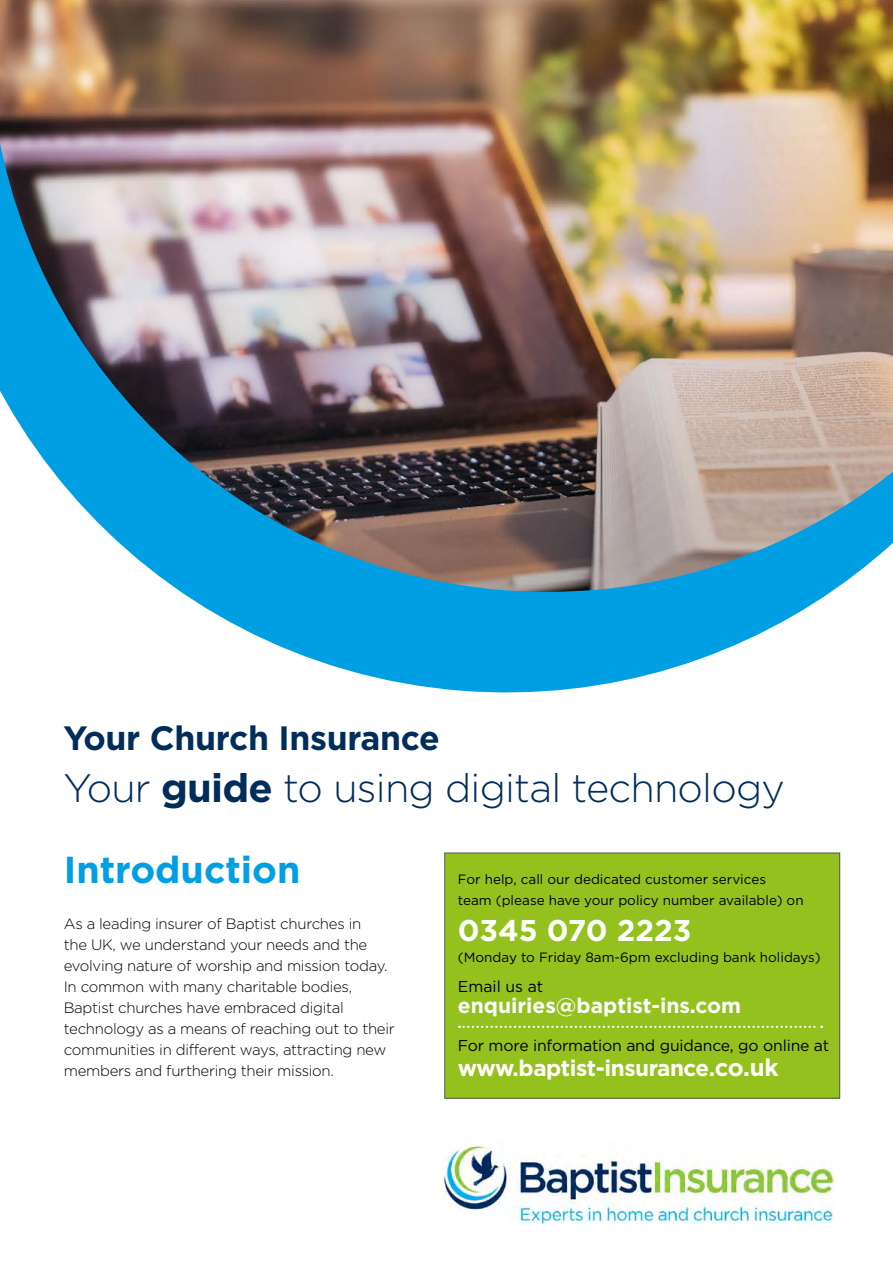
<style>
.page{position:relative;width:893px;height:1263px;background:#fff}
.page>*{position:absolute;margin:0;border:0;box-sizing:border-box;transform-origin:0 0}
.t1{font:300 39.75px "Gotham HTF";letter-spacing:-.02em;color:#002d59}
.t2{font:700 37.5px "Gotham";color:#009fe3}
.t3{font:700 33.75px "Gotham";letter-spacing:-.01em;color:#002d59}
.t4{font:700 30px "Gotham";color:#fff}
.t5{font:700 22.5px "Gotham";letter-spacing:-.02em;color:#fff}
.t6{font:700 21px "Gotham";color:#fff}
.t7{font:15.75px "Gotham";letter-spacing:-.01em;color:#000}
.t8{font:300 15px/21px "Gotham HTF";letter-spacing:-.02em;color:#000}
.t9{font:13.5px/21px "Gotham";color:#000}
.s1{font-family:"Gotham";font-weight:700}
.s2{font-size:24px}
</style>
<div class="page">
<div style="left:445px;top:853px;width:395px;height:245px;background:#95c11f"></div>
<div style="left:444px;top:853px;width:396px;height:245px;border:1px solid #575756"></div>
<img style="left:0;top:0;width:893px;height:72px">
<img style="left:0;top:72px;width:893px;height:621px">
<svg style="left:459px;top:1026px;width:363px;height:2px"></svg>
<img style="left:442px;top:1144px;width:392px;height:81px">
<h1 class="t3" style="left:63px;top:716px;width:378px">Your Church Insurance</h1>
<h1 class="t1" style="left:63px;top:766px;width:723px">Your <span class="s1">guide</span> to using digital technology</h1>
<h1 class="t2" style="left:64px;top:844px;width:238px">Introduction</h1>
<p class="t8" style="left:64px;top:913px;width:333px">As a leading insurer of Baptist churches in<br>the UK, we understand your needs and the evolving nature of worship and mission today.<br>In common with many charitable bodies, Baptist churches have embraced digital technology as a means of reaching out to their communities in different ways, attracting new members and furthering their mission.</p>
<p class="t9" style="left:458px;top:869px;width:347px">For help, call our dedicated customer services<br>team (please have your policy number available) on</p>
<p class="t4" style="left:458px;top:911px;width:235px">0345 070 2223</p>
<p class="t9" style="left:458px;top:947px;width:364px">(Monday to Friday 8am-6pm excluding bank holidays)</p>
<p class="t7" style="left:458px;top:977px;width:87px">Email us at</p>
<h3 class="t6" style="left:458px;top:991px;width:285px">enquiries@baptist-ins.com</h3>
<p class="t7" style="left:458px;top:1036px;width:373px">For more information and guidance, go online at</p>
<h3 class="t5" style="left:458px;top:1053px;width:322px">www.baptist-insurance.<span class="s2">co.uk</span></h3>
</div>
